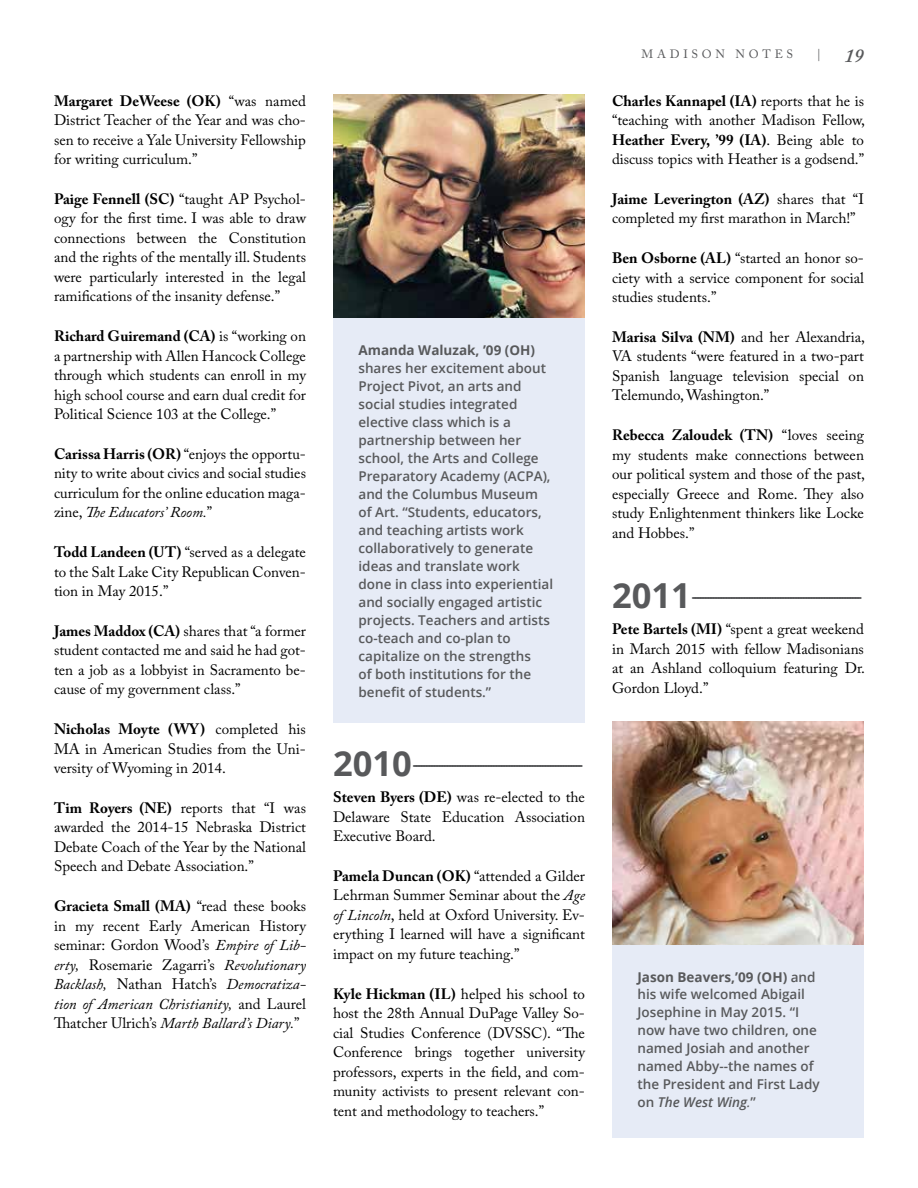
<style>
.page{position:relative;width:918px;height:1188px;background:#fff}
.page>*{position:absolute;margin:0;border:0;box-sizing:border-box;transform-origin:0 0}
.t1{font:700 34.5px "Open Sans";color:#58595b}
.t2{font:italic 600 19.5px "Adobe Caslon Pro";color:#58595b}
.t3{font:15px/19.5px "Adobe Caslon Pro";color:#000;text-align:justify}
.t4{font:700 15px "Open Sans";color:#58595b}
.t5{font:600 13.5px/18px "Open Sans";color:#58595b}
.t6{font:700 13.5px "Open Sans";color:#58595b}
.t7{font:12px "Adobe Caslon Pro";letter-spacing:.315em;color:#58595b}
.s1{font-weight:700}
.s2{font-style:italic}
.s3{font-weight:400;font-style:italic}
</style>
<div class="page">
<div style="left:333px;top:318px;width:252px;height:404px;background:#e6ebf6"></div>
<div style="left:612px;top:944px;width:252px;height:194px;background:#e6ebf6"></div>
<img style="left:333px;top:94px;width:252px;height:224px">
<img style="left:612px;top:721px;width:252px;height:223px">
<p class="t3" style="left:54px;top:91px;width:254px"><span class="s1">Margaret DeWeese (OK)</span> “was named District Teacher of the Year and was cho&shy;sen to receive a Yale University Fellowship for writing curriculum.”</p>
<p class="t3" style="left:54px;top:189px;width:254px"><span class="s1">Paige Fennell (SC)</span> “taught AP Psychol&shy;ogy for the first time. I was able to draw connections between the Constitution and the rights of the mentally ill. Students were particularly interested in the legal ramifications of the insanity defense.”</p>
<p class="t3" style="left:54px;top:326px;width:254px"><span class="s1">Richard Guiremand (CA)</span> is “working on a partnership with Allen Hancock College through which students can enroll in my high school course and earn dual credit for Political Science 103 at the College.”</p>
<p class="t3" style="left:54px;top:444px;width:254px"><span class="s1">Carissa Harris (OR)</span> “enjoys the opportu&shy;nity to write about civics and social studies curriculum for the online education maga&shy;zine, <span class="s2">The Educators’ Room.</span>”</p>
<p class="t3" style="left:54px;top:542px;width:254px"><span class="s1">Todd Landeen (UT)</span> “served as a delegate to the Salt Lake City Republican Conven&shy;tion in May 2015.”</p>
<p class="t3" style="left:54px;top:621px;width:254px"><span class="s1">James Maddox (CA)</span> shares that “a former student contacted me and said he had got&shy;ten a job as a lobbyist in Sacramento be&shy;cause of my government class.”</p>
<p class="t3" style="left:54px;top:719px;width:253px"><span class="s1">Nicholas Moyte (WY)</span> completed his MA in American Studies from the Uni&shy;versity of Wyoming in 2014.</p>
<p class="t3" style="left:54px;top:798px;width:254px"><span class="s1">Tim Royers (NE)</span> reports that “I was awarded the 2014-15 Nebraska District Debate Coach of the Year by the National Speech and Debate Association.”</p>
<p class="t3" style="left:54px;top:896px;width:254px"><span class="s1">Gracieta Small (MA)</span> “read these books in my recent Early American History seminar: Gordon Wood’s <span class="s2">Empire of Lib&shy;erty,</span> Rosemarie Zagarri’s <span class="s2">Revolutionary Backlash,</span> Nathan Hatch’s <span class="s2">Democratiza&shy;tion of American Christianity,</span> and Laurel Thatcher Ulrich’s <span class="s2">Marth Ballard’s Diary.</span>”</p>
<p class="t6" style="left:359px;top:340px;width:178px">Amanda Waluzak, ’09 (OH)</p>
<p class="t5" style="left:359px;top:359px;width:196px">shares her excitement about<br>Project Pivot, an arts and social studies integrated elective class which is a partnership between her school, the Arts and College<br>Preparatory Academy (ACPA), and the Columbus Museum of Art. “Students, educators, and teaching artists work collaboratively to generate ideas and translate work done in class into experiential and socially engaged artistic projects. Teachers and artists co-teach and co-plan to capitalize on the strengths<br>of both institutions for the benefit of students.”</p>
<h1 class="t1" style="left:333px;top:739px;width:80px">2010</h1>
<p class="t4" style="left:413px;top:754px;width:171px">-----------------------------------------------------------------</p>
<p class="t3" style="left:333px;top:787px;width:254px"><span class="s1">Steven Byers (DE)</span> was re-elected to the Delaware State Education Association Executive Board.</p>
<p class="t3" style="left:333px;top:866px;width:254px"><span class="s1">Pamela Duncan (OK)</span> “attended a Gilder Lehrman Summer Seminar about the <span class="s2">Age of Lincoln</span>, held at Oxford University. Ev&shy;erything I learned will have a significant impact on my future teaching.”</p>
<p class="t3" style="left:333px;top:984px;width:254px"><span class="s1">Kyle Hickman (IL)</span> helped his school to host the 28th Annual DuPage Valley So&shy;cial Studies Conference (DVSSC). “The Conference brings together university professors, experts in the field, and com&shy;munity activists to present relevant con&shy;tent and methodology to teachers.”</p>
<p class="t7" style="left:642px;top:47px;width:153px">MADISON NOTES</p>
<h2 class="t2" style="left:817px;top:44px;width:49px"><sup>|</sup> 19</h2>
<p class="t3" style="left:612px;top:91px;width:255px"><span class="s1">Charles Kannapel (IA)</span> reports that he is “teaching with another Madison Fellow, <span class="s1">Heather Every, ’99 (IA)</span>. Being able to discuss topics with Heather is a godsend.”</p>
<p class="t3" style="left:612px;top:189px;width:254px"><span class="s1">Jaime Leverington (AZ)</span> shares that “I completed my first marathon in March!”</p>
<p class="t3" style="left:612px;top:248px;width:254px"><span class="s1">Ben Osborne (AL)</span> “started an honor so&shy;ciety with a service component for social studies students.”</p>
<p class="t3" style="left:612px;top:327px;width:255px"><span class="s1">Marisa Silva (NM)</span> and her Alexandria, VA students “were featured in a two-part Spanish language television special on Telemundo, Washington.”</p>
<p class="t3" style="left:612px;top:425px;width:255px"><span class="s1">Rebecca Zaloudek (TN)</span> “loves seeing my students make connections between our political system and those of the past, especially Greece and Rome. They also study Enlightenment thinkers like Locke and Hobbes.”</p>
<h1 class="t1" style="left:612px;top:571px;width:80px">2011</h1>
<p class="t4" style="left:692px;top:586px;width:171px">-----------------------------------------------------------------</p>
<p class="t3" style="left:612px;top:619px;width:255px"><span class="s1">Pete Bartels (MI)</span> “spent a great weekend in March 2015 with fellow Madisonians at an Ashland colloquium featuring Dr.<br>Gordon Lloyd.”</p>
<p class="t5" style="left:638px;top:967px;width:184px"><span class="s1">Jason Beavers,’09 (OH)</span> and his wife welcomed Abigail<br>Josephine in May 2015. “I now have two children, one named Josiah and another named Abby--the names of the President and First Lady on <span class="s2">The West Wing</span><span class="s3">.</span>”</p>
</div>
